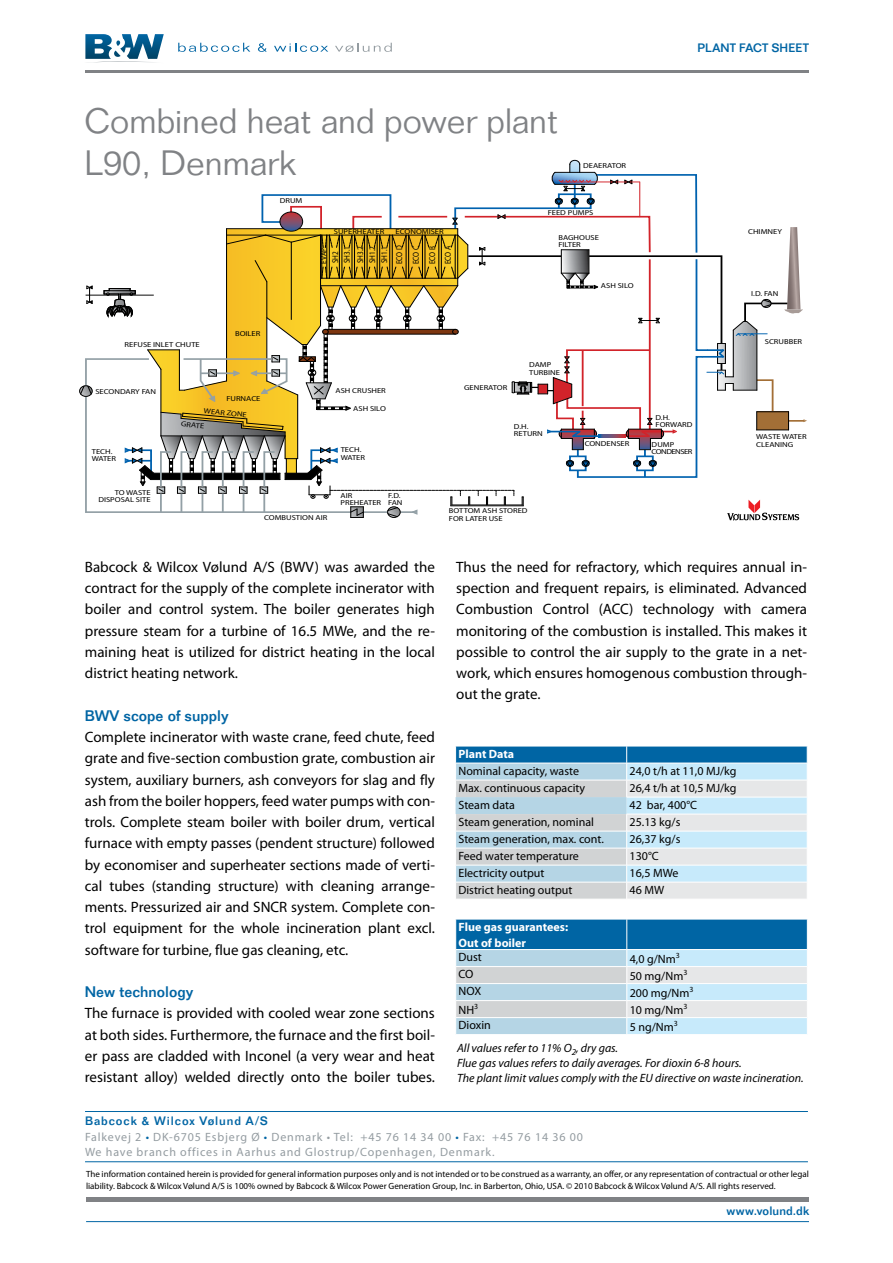
<style>
.page{position:relative;width:893px;height:1263px;background:#fff}
.page>*{position:absolute;margin:0;border:0;box-sizing:border-box;transform-origin:0 0}
.t1{font:300 34.5px/41.4px "Folio";color:#808285}
.t2{font:15px/21.3px "Myriad Pro";color:#000;text-align:justify}
.t3{font:500 15px "Folio";color:#0065a4}
.t4{font:12px "Myriad Pro";color:#000}
.t5{font:italic 12px/15px "Myriad Pro";color:#000}
.t6{font:12px/15px "Myriad Pro";letter-spacing:.07em;color:#949ca1}
.t7{font:700 12px/15.8px "Myriad Pro";color:#fff}
.t8{font:500 12px "Folio";letter-spacing:.075em;color:#0065a4}
.t9{font:500 12px "Folio";letter-spacing:.02em;color:#0065a4}
.t10{font:500 12px "Folio";letter-spacing:.015em;color:#0065a4}
.t11{font:9px/12px "Myriad Pro";color:#000}
.t12{font:8.55px/16.2px "Myriad Pro";color:#000;text-align:justify;scale:.85 1}
.t13{font:7.2px/7.2px "Myriad Pro";color:#000;scale:1.18 1}
.t14{font:7.2px/7.2px "Myriad Pro";letter-spacing:-.06em;color:#000;scale:1.18 1}
.s1{color:#0065a4}
</style>
<div class="page">
<hr style="left:85px;top:1161px;width:723px;height:1px;background:#0065a4">
<hr style="left:85px;top:1111px;width:723px;height:1px;background:#0065a4">
<hr style="left:86px;top:70px;width:723px;height:2px;background:#808285">
<svg style="left:85px;top:34px;width:79px;height:29px"></svg>
<svg style="left:178px;top:43px;width:72px;height:9px"></svg>
<svg style="left:258px;top:43px;width:9px;height:9px"></svg>
<svg style="left:274px;top:43px;width:54px;height:9px"></svg>
<svg style="left:335px;top:43px;width:57px;height:9px"></svg>
<hr style="left:86px;top:1221px;width:723px;height:1px;background:#0065a4">
<hr style="left:86px;top:1197px;width:723px;height:4px;background:#808285">
<svg style="left:455px;top:919px;width:353px;height:115px;background:#99c1d8"></svg>
<svg style="left:455px;top:746px;width:353px;height:153px;background:#bad3e1"></svg>
<svg style="left:79px;top:160px;width:728px;height:361px"></svg>
<h1 class="t1" style="left:85px;top:100px;width:475px">Combined heat and power plant<br>L90, Denmark</h1>
<p class="t13" style="left:280px;top:197px;width:21px">DRUM</p>
<p class="t13" style="left:583px;top:162px;width:38px">DEAERATOR</p>
<p class="t13" style="left:125px;top:341px;width:65px">REFUSE INLET CHUTE</p>
<p class="t13" style="left:95px;top:387px;width:53px">SECONDARY FAN</p>
<p class="t13" style="left:235px;top:330px;width:23px">BOILER</p>
<p class="t13" style="left:226px;top:395px;width:30px">FURNACE</p>
<p class="t13" style="left:334px;top:228px;width:44px">SUPERHEATER</p>
<p class="t13" style="left:396px;top:228px;width:42px">ECONOMISER</p>
<p class="t12" style="left:318px;top:264px;width:22px;line-height:11.6px;text-align:left;rotate:-90deg">EVAP<br>SH2<br>SH3.1</p>
<p class="t12" style="left:354px;top:263px;width:22px;line-height:12px;rotate:-90deg">SH3.2<br>SH1.2<br>SH1.1</p>
<p class="t12" style="left:391px;top:264px;width:24px;rotate:-90deg">ECO D ECO C ECO B ECO A</p>
<p class="t13" style="left:548px;top:209px;width:40px">FEED PUMPS</p>
<p class="t13" style="left:558px;top:234px;width:36px">BAGHOUSE<br>FILTER</p>
<p class="t13" style="left:601px;top:282px;width:29px">ASH SILO</p>
<p class="t13" style="left:335px;top:387px;width:44px">ASH CRUSHER</p>
<p class="t13" style="left:464px;top:384px;width:38px">GENERATOR</p>
<p class="t13" style="left:529px;top:360px;width:28px;line-height:8.7px">DAMP<br>TURBINE</p>
<p class="t9" style="left:697px;top:41px;width:113px">PLANT FACT SHEET</p>
<p class="t13" style="left:748px;top:228px;width:30px">CHIMNEY</p>
<p class="t13" style="left:751px;top:290px;width:24px">I.D. FAN</p>
<p class="t13" style="left:765px;top:337px;width:33px">SCRUBBER</p>
<p class="t13" style="left:92px;top:447px;width:22px">TECH.<br>WATER</p>
<p class="t13" style="left:98px;top:489px;width:46px;text-align:right">TO WASTE<br>DISPOSAL SITE</p>
<p class="t13" style="left:183px;top:402px;width:56px;line-height:14.9px;text-indent:21px;rotate:5deg">WEAR ZONE<br>GRATE</p>
<p class="t13" style="left:353px;top:405px;width:29px">ASH SILO</p>
<p class="t13" style="left:341px;top:446px;width:22px">TECH.<br>WATER</p>
<p class="t13" style="left:341px;top:492px;width:36px">AIR<br>PREHEATER</p>
<p class="t13" style="left:388px;top:492px;width:14px">F.D.<br>FAN</p>
<p class="t13" style="left:655px;top:414px;width:14px">D.H.</p>
<p class="t13" style="left:514px;top:423px;width:14px">D.H.</p>
<p class="t13" style="left:655px;top:421px;width:33px">FORWARD</p>
<p class="t13" style="left:514px;top:430px;width:26px">RETURN</p>
<p class="t13" style="left:585px;top:440px;width:39px">CONDENSER</p>
<p class="t14" style="left:652px;top:440px;width:36px">DUMP<br>CONDENSER</p>
<p class="t13" style="left:449px;top:507px;width:68px">BOTTOM ASH STORED</p>
<p class="t13" style="left:264px;top:514px;width:55px">COMBUSTION AIR</p>
<p class="t13" style="left:449px;top:514px;width:47px">FOR LATER USE</p>
<p class="t13" style="left:756px;top:432px;width:44px;line-height:8.1px">WASTE WATER<br>CLEANING</p>
<p class="t2" style="left:85px;top:556px;width:352px">Babcock &amp; Wilcox Vølund A/S (BWV) was awarded the contract for the supply of the complete incinerator with boiler and control system. The boiler generates high pressure steam for a turbine of 16.5 MWe, and the re&shy;maining heat is utilized for district heating in the local district heating network.</p>
<p class="t3" style="left:85px;top:706px;width:145px">BWV scope of supply</p>
<p class="t2" style="left:85px;top:726px;width:352px">Complete incinerator with waste crane, feed chute, feed grate and five-section combustion grate, combustion air system, auxiliary burners, ash conveyors for slag and fly ash from the boiler hoppers, feed water pumps with con&shy;trols. Complete steam boiler with boiler drum, vertical furnace with empty passes (pendent structure) followed by economiser and superheater sections made of verti&shy;cal tubes (standing structure) with cleaning arrange&shy;ments. Pressurized air and SNCR system. Complete con&shy;trol equipment for the whole incineration plant excl. software for turbine, flue gas cleaning, etc.</p>
<p class="t3" style="left:85px;top:983px;width:110px">New technology</p>
<p class="t2" style="left:85px;top:1002px;width:352px">The furnace is provided with cooled wear zone sections at both sides. Furthermore, the furnace and the first boil&shy;er pass are cladded with Inconel (a very wear and heat resistant alloy) welded directly onto the boiler tubes.</p>
<p class="t2" style="left:456px;top:556px;width:352px">Thus the need for refractory, which requires annual in&shy;spection and frequent repairs, is eliminated. Advanced Combustion Control (ACC) technology with camera monitoring of the combustion is installed. This makes it possible to control the air supply to the grate in a net&shy;work, which ensures homogenous combustion through&shy;out the grate.</p>
<p class="t7" style="left:458px;top:746px;width:57px">Plant Data</p>
<p class="t4" style="left:458px;top:763px;width:122px">Nominal capacity, waste</p>
<p class="t4" style="left:630px;top:763px;width:109px">24,0 t/h at 11,0 MJ/kg</p>
<p class="t4" style="left:458px;top:780px;width:128px">Max. continuous capacity</p>
<p class="t4" style="left:630px;top:780px;width:109px">26,4 t/h at 10,5 MJ/kg</p>
<p class="t4" style="left:458px;top:797px;width:58px">Steam data</p>
<p class="t4" style="left:630px;top:797px;width:69px">42 bar, 400°C</p>
<p class="t4" style="left:458px;top:814px;width:137px">Steam generation, nominal</p>
<p class="t4" style="left:630px;top:814px;width:52px">25.13 kg/s</p>
<p class="t4" style="left:458px;top:831px;width:147px">Steam generation, max. cont.</p>
<p class="t4" style="left:630px;top:831px;width:52px">26,37 kg/s</p>
<p class="t4" style="left:458px;top:848px;width:122px">Feed water temperature</p>
<p class="t4" style="left:630px;top:848px;width:31px">130°C</p>
<p class="t4" style="left:458px;top:865px;width:88px">Electricity output</p>
<p class="t4" style="left:630px;top:865px;width:50px">16,5 MWe</p>
<p class="t4" style="left:458px;top:882px;width:116px">District heating output</p>
<p class="t4" style="left:630px;top:882px;width:36px">46 MW</p>
<p class="t7" style="left:459px;top:919px;width:111px">Flue gas guarantees:<br>Out of boiler</p>
<p class="t4" style="left:459px;top:950px;width:25px">Dust</p>
<p class="t4" style="left:630px;top:951px;width:52px">4,0 g/Nm<sup>3</sup></p>
<p class="t4" style="left:459px;top:967px;width:16px">CO</p>
<p class="t4" style="left:630px;top:968px;width:59px">50 mg/Nm<sup>3</sup></p>
<p class="t4" style="left:459px;top:984px;width:24px">NOX</p>
<p class="t4" style="left:630px;top:985px;width:65px">200 mg/Nm<sup>3</sup></p>
<p class="t4" style="left:459px;top:1002px;width:21px">NH<sup>3</sup></p>
<p class="t4" style="left:630px;top:1002px;width:59px">10 mg/Nm<sup>3</sup></p>
<p class="t4" style="left:459px;top:1018px;width:34px">Dioxin</p>
<p class="t4" style="left:630px;top:1019px;width:50px">5 ng/Nm<sup>3</sup></p>
<p class="t5" style="left:457px;top:1040px;width:348px">All values refer to 11% O<sub>2</sub>, dry gas.<br>Flue gas values refers to daily averages. For dioxin 6-8 hours.<br>The plant limit values comply with the EU directive on waste incineration.</p>
<p class="t8" style="left:85px;top:1113px;width:184px">Babcock &amp; Wilcox Vølund A/S</p>
<p class="t6" style="left:85px;top:1129px;width:499px">Falkevej 2 <span class="s1">•</span> DK-6705 Esbjerg Ø <span class="s1">•</span> Denmark • Tel: +45 76 14 34 00 <span class="s1">•</span> Fax: +45 76 14 36 00<br>We have branch offices in Aarhus and Glostrup/Copenhagen, Denmark.</p>
<p class="t11" style="left:86px;top:1168px;width:724px">The information contained herein is provided for general information purposes only and is not intended or to be construed as a warranty, an offer, or any representation of contractual or other legal liability. Babcock &amp; Wilcox Vølund A/S is 100% owned by Babcock &amp; Wilcox Power Generation Group, Inc. in Barberton, Ohio, USA. © 2010 Babcock &amp; Wilcox Vølund A/S. All rights reserved.</p>
<p class="t10" style="left:726px;top:1203px;width:84px">www.volund.dk</p>
</div>
